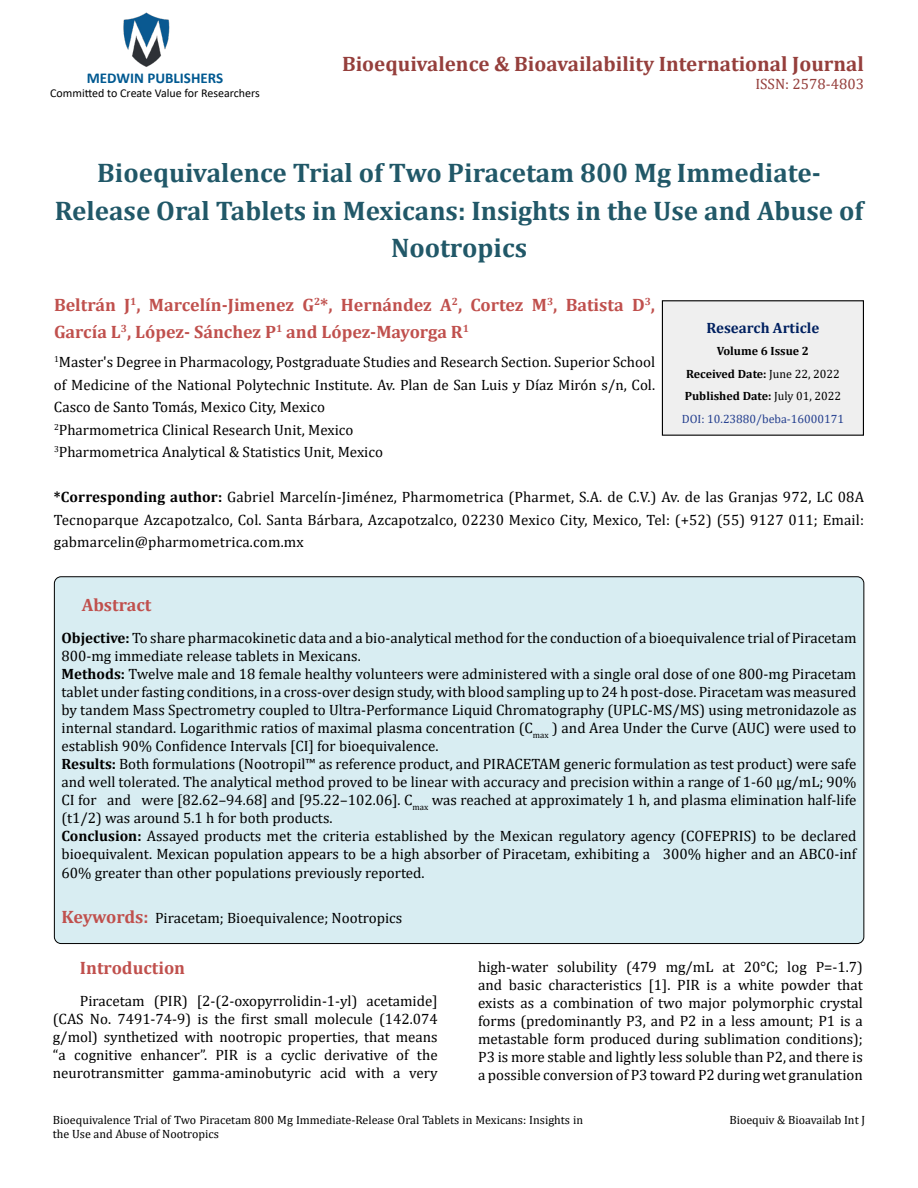
<style>
.page{position:relative;width:918px;height:1188px;background:#fff}
.page>*{position:absolute;margin:0;border:0;box-sizing:border-box;transform-origin:0 0}
.t1{font:700 27px/37.5px "Cambria";color:#215868;text-align:center}
.t2{font:700 21px "Cambria";color:#953f3c}
.t3{font:700 18px/27px "Cambria";color:#c0504d}
.t4{font:15px/18px "Cambria";color:#000;text-align:justify}
.t5{font:700 15px "Calibri";color:#005991}
.t6{font:700 15px "Cambria";color:#002060}
.t7{font:15px "Cambria";color:#953f3c}
.t8{font:12px/14.4px "Cambria";color:#000}
.t9{font:700 12px/22.5px "Cambria";color:#000;text-align:center}
.t10{font:12px "Calibri";color:#000}
.s1{font-weight:700}
.s2{font-weight:400}
.s3{font-weight:400;color:#25408f}
.s4{font-weight:700;font-size:18px;color:#c0504d}
</style>
<div class="page">
<img style="left:123px;top:12px;width:47px;height:55px">
<div style="left:662px;top:301px;width:201px;height:134px;background:#efefef"></div>
<div style="left:662px;top:300px;width:202px;height:136px;border:1px solid #000"></div>
<div style="left:54px;top:577px;width:810px;height:367px;background:#d8edf2;border-radius:7px"></div>
<p class="t5" style="left:87px;top:67px;width:138px">MEDWIN PUBLISHERS</p>
<p class="t10" style="left:50px;top:85px;width:211px">Committed to Create Value for Researchers</p>
<h2 class="t2" style="left:342px;top:49px;width:523px">Bioequivalence &amp; Bioavailability International Journal</h2>
<p class="t7" style="left:755px;top:75px;width:110px">ISSN: 2578-4803</p>
<h1 class="t1" style="left:55px;top:153px;width:810px">Bioequivalence Trial of Two Piracetam 800 Mg Immediate-<br>Release Oral Tablets in Mexicans: Insights in the Use and Abuse of<br>Nootropics</h1>
<p class="t3" style="left:54px;top:291px;width:603px">Beltrán J<sup>1</sup>, Marcelín-Jimenez G<sup>2</sup>*, Hernández A<sup>2</sup>, Cortez M<sup>3</sup>, Batista D<sup>3</sup>,<br>García L<sup>3</sup>, López- Sánchez P<sup>1</sup> and López-Mayorga R<sup>1</sup></p>
<p class="t4" style="left:54px;top:351px;width:603px;line-height:22.5px;text-align:left"><sup>1</sup>Master's Degree in Pharmacology, Postgraduate Studies and Research Section. Superior School of Medicine of the National Polytechnic Institute. Av. Plan de San Luis y Díaz Mirón s/n, Col.<br>Casco de Santo Tomás, Mexico City, Mexico<br><sup>2</sup>Pharmometrica Clinical Research Unit, Mexico<br><sup>3</sup>Pharmometrica Analytical &amp; Statistics Unit, Mexico</p>
<p class="t4" style="left:54px;top:486px;width:812px;line-height:22.5px"><span class="s1">*Corresponding author:</span> Gabriel Marcelín-Jiménez, Pharmometrica (Pharmet, S.A. de C.V.) Av. de las Granjas 972, LC 08A Tecnoparque Azcapotzalco, Col. Santa Bárbara, Azcapotzalco, 02230 Mexico City, Mexico, Tel: (+52) (55) 9127 011; Email: gabmarcelin@pharmometrica.com.mx</p>
<p class="t6" style="left:706px;top:317px;width:114px">Research Article</p>
<p class="t9" style="left:682px;top:339px;width:164px">Volume 6 Issue 2<br>Received Date: <span class="s2">June 22, 2022<br></span>Published Date: <span class="s2">July 01, 2022<br></span><span class="s3">DOI: 10.23880/beba-16000171</span></p>
<p class="t3" style="left:82px;top:591px;width:71px">Abstract</p>
<p class="t4" style="left:61px;top:629px;width:797px;text-align:left"><span class="s1">Objective:</span> To share pharmacokinetic data and a bio-analytical method for the conduction of a bioequivalence trial of Piracetam 800-mg immediate release tablets in Mexicans.<br><span class="s1">Methods:</span> Twelve male and 18 female healthy volunteers were administered with a single oral dose of one 800-mg Piracetam tablet under fasting conditions, in a cross-over design study, with blood sampling up to 24 h post-dose. Piracetam was measured by tandem Mass Spectrometry coupled to Ultra-Performance Liquid Chromatography (UPLC-MS/MS) using metronidazole as internal standard. Logarithmic ratios of maximal plasma concentration (C<sub>max</sub> ) and Area Under the Curve (AUC) were used to establish 90% Confidence Intervals [CI] for bioequivalence.<br><span class="s1">Results:</span> Both formulations (Nootropil™ as reference product, and PIRACETAM generic formulation as test product) were safe and well tolerated. The analytical method proved to be linear with accuracy and precision within a range of 1-60 µg/mL; 90% CI for and were [82.62–94.68] and [95.22–102.06]. C<sub>max</sub> was reached at approximately 1 h, and plasma elimination half-life (t1/2) was around 5.1 h for both products.<br><span class="s1">Conclusion:</span> Assayed products met the criteria established by the Mexican regulatory agency (COFEPRIS) to be declared bioequivalent. Mexican population appears to be a high absorber of Piracetam, exhibiting a 300% higher and an ABC0-inf</p>
<p class="t4" style="left:61px;top:864px;width:365px">60% greater than other populations previously reported.</p>
<p class="t4" style="left:62px;top:909px;width:342px"><span class="s4">Keywords:</span> Piracetam; Bioequivalence; Nootropics</p>
<p class="t3" style="left:80px;top:954px;width:107px">Introduction</p>
<p class="t4" style="left:53px;top:991px;width:386px;text-indent:27px">Piracetam (PIR) [2-(2-oxopyrrolidin-1-yl) acetamide] (CAS No. 7491-74-9) is the first small molecule (142.074 g/mol) synthetized with nootropic properties, that means “a cognitive enhancer”. PIR is a cyclic derivative of the neurotransmitter gamma-aminobutyric acid with a very</p>
<p class="t4" style="left:478px;top:958px;width:386px">high-water solubility (479 mg/mL at 20°C; log P=-1.7) and basic characteristics [1]. PIR is a white powder that exists as a combination of two major polymorphic crystal forms (predominantly P3, and P2 in a less amount; P1 is a metastable form produced during sublimation conditions); P3 is more stable and lightly less soluble than P2, and there is a possible conversion of P3 toward P2 during wet granulation</p>
<p class="t8" style="left:53px;top:1113px;width:532px">Bioequivalence Trial of Two Piracetam 800 Mg Immediate-Release Oral Tablets in Mexicans: Insights in the Use and Abuse of Nootropics</p>
<p class="t8" style="left:729px;top:1113px;width:137px">Bioequiv &amp; Bioavailab Int J</p>
</div>
